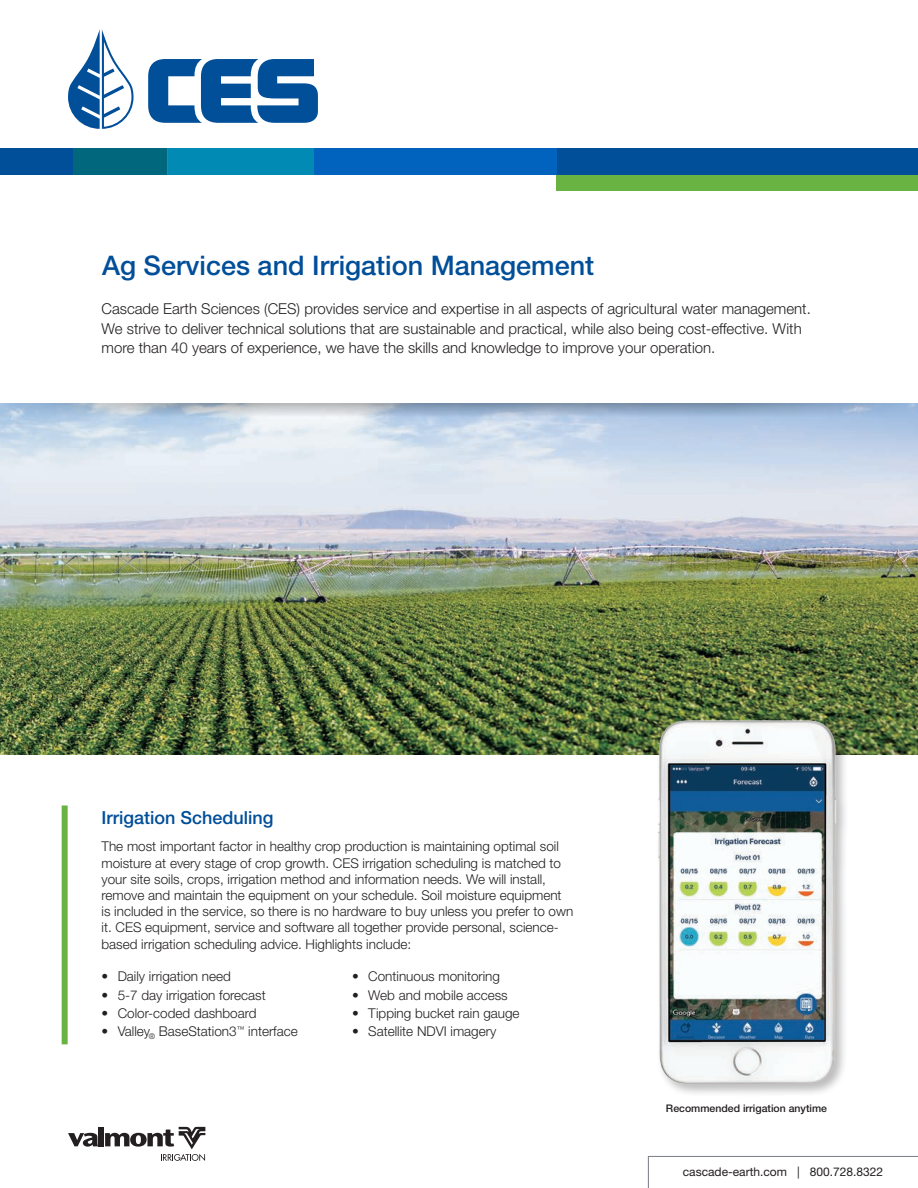
<style>
.page{position:relative;width:918px;height:1188px;background:#fff}
.page>*{position:absolute;margin:0;border:0;box-sizing:border-box;transform-origin:0 0}
.headline{font:500 27px "Helvetica Neue LT Pro";color:#014e99}
.blue_sub{font:500 18px "Helvetica Neue LT Pro";color:#014e99}
.intro_copy{font:300 15px/19.5px "Helvetica Neue LT Pro";color:#231f20}
.body_copy{font:300 13.5px/16.2px "Helvetica Neue LT Pro";color:#231f20}
.t1{font:12px "Helvetica Neue LT Pro";color:#231f20}
.body_copy-2{font:500 10.5px "Helvetica Neue LT Pro";color:#231f20}
</style>
<div class="page">
<img style="left:0;top:404px;width:918px;height:351px">
<svg style="left:68px;top:1133px;width:30px;height:14px"></svg>
<div style="left:99px;top:1127px;width:5px;height:19px;background:#231f20"></div>
<svg style="left:105px;top:1127px;width:100px;height:34px"></svg>
<svg style="left:148px;top:59px;width:170px;height:64px"></svg>
<svg style="left:68px;top:29px;width:66px;height:100px"></svg>
<img style="left:635px;top:707px;width:216px;height:387px">
<div style="left:0;top:148px;width:918px;height:28px;background:#014e99"></div>
<div style="left:314px;top:148px;width:242px;height:28px;background:#0163bd"></div>
<div style="left:168px;top:148px;width:146px;height:28px;background:#018bb4"></div>
<div style="left:73px;top:148px;width:95px;height:28px;background:#01677c"></div>
<div style="left:62px;top:805px;width:6px;height:239px;background:#69b342"></div>
<svg style="left:0;top:404px;width:917px;height:12px;background:#a4b8ce"></svg>
<div style="left:556px;top:176px;width:362px;height:15px;background:#69b342"></div>
<svg style="left:648px;top:1156px;width:270px;height:32px"></svg>
<p class="headline" style="left:102px;top:249px;width:494px">Ag Services and Irrigation Management</p>
<p class="intro_copy" style="left:102px;top:299px;width:711px">Cascade Earth Sciences (CES) provides service and expertise in all aspects of agricultural water management.<br>We strive to deliver technical solutions that are sustainable and practical, while also being cost-effective. With more than 40 years of experience, we have the skills and knowledge to improve your operation.</p>
<p class="blue_sub" style="left:102px;top:807px;width:174px">Irrigation Scheduling</p>
<p class="body_copy" style="left:102px;top:838px;width:473px">The most important factor in healthy crop production is maintaining optimal soil moisture at every stage of crop growth. CES irrigation scheduling is matched to your site soils, crops, irrigation method and information needs. We will install, remove and maintain the equipment on your schedule. Soil moisture equipment is included in the service, so there is no hardware to buy unless you prefer to own it. CES equipment, service and software all together provide personal, science&shy;based irrigation scheduling advice. Highlights include:</p>
<p class="body_copy" style="left:102px;top:968px;width:131px">• Daily irrigation need</p>
<p class="body_copy" style="left:102px;top:987px;width:166px">• 5-7 day irrigation forecast</p>
<p class="body_copy" style="left:102px;top:1005px;width:157px">• Color-coded dashboard</p>
<p class="body_copy" style="left:102px;top:1023px;width:198px">• Valley<sub>®</sub> BaseStation3<sup>™</sup> interface</p>
<p class="body_copy" style="left:352px;top:968px;width:149px">• Continuous monitoring</p>
<p class="body_copy" style="left:352px;top:987px;width:157px">• Web and mobile access</p>
<p class="body_copy" style="left:352px;top:1005px;width:169px">• Tipping bucket rain gauge</p>
<p class="body_copy" style="left:352px;top:1023px;width:146px">• Satellite NDVI imagery</p>
<p class="body_copy-2" style="left:666px;top:1102px;width:163px">Recommended irrigation anytime</p>
<p class="t1" style="left:683px;top:1165px;width:202px">cascade-earth.com | 800.728.8322</p>
</div>
